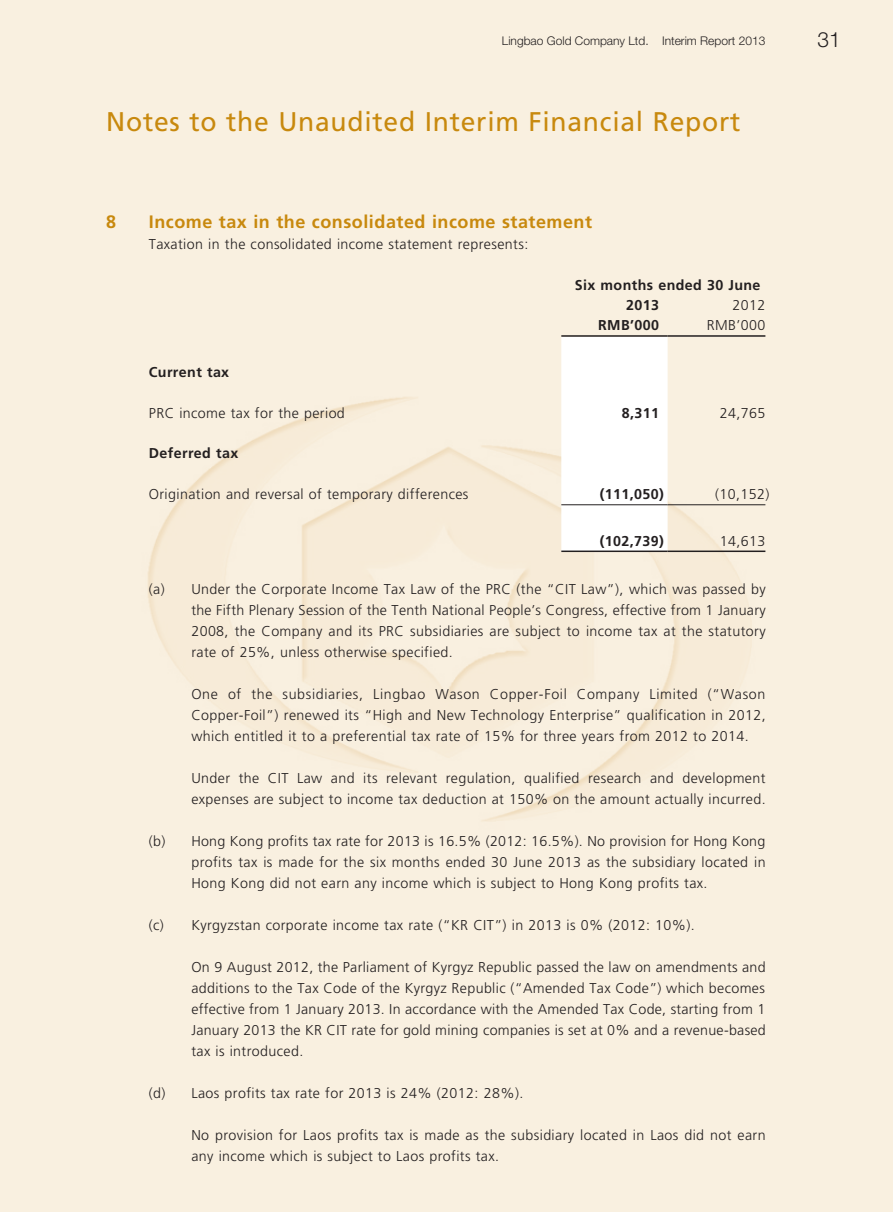
<style>
.page{position:relative;width:893px;height:1212px;background:#f9f0e0}
.page>*{position:absolute;margin:0;border:0;box-sizing:border-box;transform-origin:0 0}
.t1{font:27px "Frutiger LT Std";letter-spacing:.03em;color:#c8890e}
.t2{font:300 21px "Helvetica Neue LT Std";color:#231f20}
.t3{font:700 18px "Frutiger LT Std";letter-spacing:.03em;color:#c8890e}
.t4{font:300 14.25px/21px "Frutiger LT Std";letter-spacing:.03em;color:#231f20;text-align:justify}
.t5{font:700 14.25px/20.2px "Frutiger LT Std";letter-spacing:.03em;color:#231f20}
.t6{font:300 12px "Helvetica Neue LT Std";color:#231f20}
</style>
<div class="page">
<img style="left:148px;top:397px;width:618px;height:424px">
<div style="left:561px;top:337px;width:107px;height:213px;background:#fff"></div>
<hr style="left:561px;top:335px;width:107px;height:2px;background:#231f20">
<hr style="left:668px;top:335px;width:97px;height:2px;background:#231f20">
<hr style="left:561px;top:504px;width:107px;height:1px;background:#231f20">
<hr style="left:668px;top:504px;width:97px;height:1px;background:#231f20">
<hr style="left:561px;top:550px;width:107px;height:2px;background:#231f20">
<hr style="left:668px;top:550px;width:97px;height:2px;background:#231f20">
<p class="t6" style="left:502px;top:33px;width:265px">Lingbao Gold Company Ltd. Interim Report 2013</p>
<h2 class="t2" style="left:817px;top:27px;width:25px">31</h2>
<h1 class="t1" style="left:106px;top:105px;width:636px">Notes to the Unaudited Interim Financial Report</h1>
<p class="t3" style="left:106px;top:211px;width:12px">8</p>
<p class="t3" style="left:149px;top:211px;width:445px">Income tax in the consolidated income statement</p>
<p class="t4" style="left:149px;top:233px;width:381px">Taxation in the consolidated income statement represents:</p>
<p class="t5" style="left:626px;top:275px;width:136px;text-indent:-51px">Six months ended 30 June<br>2013</p>
<p class="t4" style="left:732px;top:295px;width:34px">2012</p>
<p class="t5" style="left:598px;top:315px;width:62px">RMB’000</p>
<p class="t4" style="left:707px;top:315px;width:60px">RMB’000</p>
<p class="t5" style="left:149px;top:362px;width:82px">Current tax</p>
<p class="t4" style="left:149px;top:402px;width:198px">PRC income tax for the period</p>
<p class="t5" style="left:622px;top:403px;width:39px">8,311</p>
<p class="t4" style="left:720px;top:402px;width:47px">24,765</p>
<p class="t5" style="left:149px;top:443px;width:91px">Deferred tax</p>
<p class="t4" style="left:149px;top:483px;width:321px">Origination and reversal of temporary differences</p>
<p class="t5" style="left:600px;top:484px;width:66px">(111,050)</p>
<p class="t4" style="left:715px;top:483px;width:56px">(10,152)</p>
<p class="t5" style="left:600px;top:531px;width:66px">(102,739)</p>
<p class="t4" style="left:720px;top:530px;width:47px">14,613</p>
<p class="t4" style="left:191px;top:579px;width:576px;text-indent:-43px">(a) Under the Corporate Income Tax Law of the PRC (the “CIT Law”), which was passed by the Fifth Plenary Session of the Tenth National People’s Congress, effective from 1 January 2008, the Company and its PRC subsidiaries are subject to income tax at the statutory rate of 25%, unless otherwise specified.</p>
<p class="t4" style="left:191px;top:684px;width:576px">One of the subsidiaries, Lingbao Wason Copper-Foil Company Limited (“Wason Copper-Foil”) renewed its “High and New Technology Enterprise” qualification in 2012, which entitled it to a preferential tax rate of 15% for three years from 2012 to 2014.</p>
<p class="t4" style="left:191px;top:768px;width:576px">Under the CIT Law and its relevant regulation, qualified research and development expenses are subject to income tax deduction at 150% on the amount actually incurred.</p>
<p class="t4" style="left:191px;top:831px;width:576px;text-indent:-43px">(b) Hong Kong profits tax rate for 2013 is 16.5% (2012: 16.5%). No provision for Hong Kong profits tax is made for the six months ended 30 June 2013 as the subsidiary located in Hong Kong did not earn any income which is subject to Hong Kong profits tax.</p>
<p class="t4" style="left:149px;top:915px;width:548px">(c) Kyrgyzstan corporate income tax rate (“KR CIT”) in 2013 is 0% (2012: 10%).</p>
<p class="t4" style="left:191px;top:957px;width:576px">On 9 August 2012, the Parliament of Kyrgyz Republic passed the law on amendments and additions to the Tax Code of the Kyrgyz Republic (“Amended Tax Code”) which becomes effective from 1 January 2013. In accordance with the Amended Tax Code, starting from 1<br>January 2013 the KR CIT rate for gold mining companies is set at 0% and a revenue-based tax is introduced.</p>
<p class="t4" style="left:149px;top:1083px;width:376px">(d) Laos profits tax rate for 2013 is 24% (2012: 28%).</p>
<p class="t4" style="left:191px;top:1125px;width:576px">No provision for Laos profits tax is made as the subsidiary located in Laos did not earn any income which is subject to Laos profits tax.</p>
</div>
